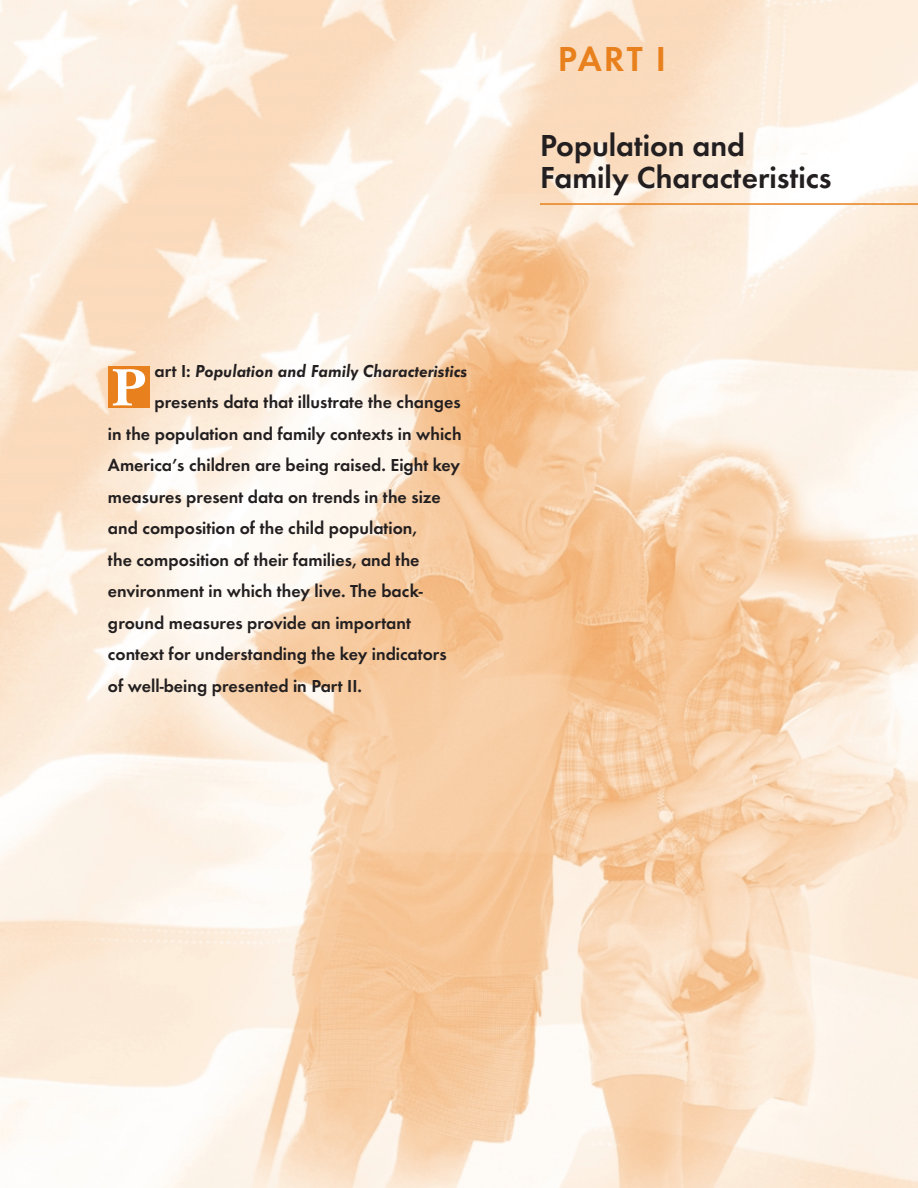
<style>
.page{position:relative;width:918px;height:1188px;background:#fff}
.page>*{position:absolute;margin:0;border:0;box-sizing:border-box;transform-origin:0 0}
.t1{font:700 54.9px "New Baskerville";color:#fff}
.t2{font:600 36px "Futura T";color:#e8811d}
.t3{font:600 31.5px/31.5px "Futura T";color:#231f20}
.t4{font:600 18px "Futura T";color:#231f20}
.t5{font:italic 600 18px "Futura T";color:#231f20}
.s1{font-style:normal}
</style>
<div class="page">
<img style="left:0;top:0;width:918px;height:1188px">
<div style="left:108px;top:366px;width:41px;height:41px;background:#e8811d"></div>
<hr style="left:540px;top:203px;width:378px;height:2px;background:#e8811d">
<h1 class="t1" style="left:112px;top:368px;width:36px">P</h1>
<p class="t5" style="left:154px;top:364px;width:314px"><span class="s1">art I:</span> Population and Family Characteristics</p>
<p class="t4" style="left:154px;top:395px;width:308px">presents data that illustrate the changes</p>
<p class="t4" style="left:108px;top:426px;width:355px">in the population and family contexts in which</p>
<p class="t4" style="left:108px;top:458px;width:354px">America’s children are being raised. Eight key</p>
<p class="t4" style="left:108px;top:489px;width:334px">measures present data on trends in the size</p>
<p class="t4" style="left:108px;top:521px;width:310px">and composition of the child population,</p>
<p class="t4" style="left:108px;top:552px;width:313px">the composition of their families, and the</p>
<p class="t4" style="left:108px;top:584px;width:316px">environment in which they live. The back-</p>
<p class="t4" style="left:108px;top:615px;width:305px">ground measures provide an important</p>
<p class="t4" style="left:108px;top:647px;width:340px">context for understanding the key indicators</p>
<p class="t4" style="left:108px;top:678px;width:255px">of well-being presented in Part II.</p>
<h2 class="t2" style="left:558px;top:44px;width:109px">PART I</h2>
<h3 class="t3" style="left:540px;top:132px;width:293px">Population and<br>Family Characteristics</h3>
</div>
